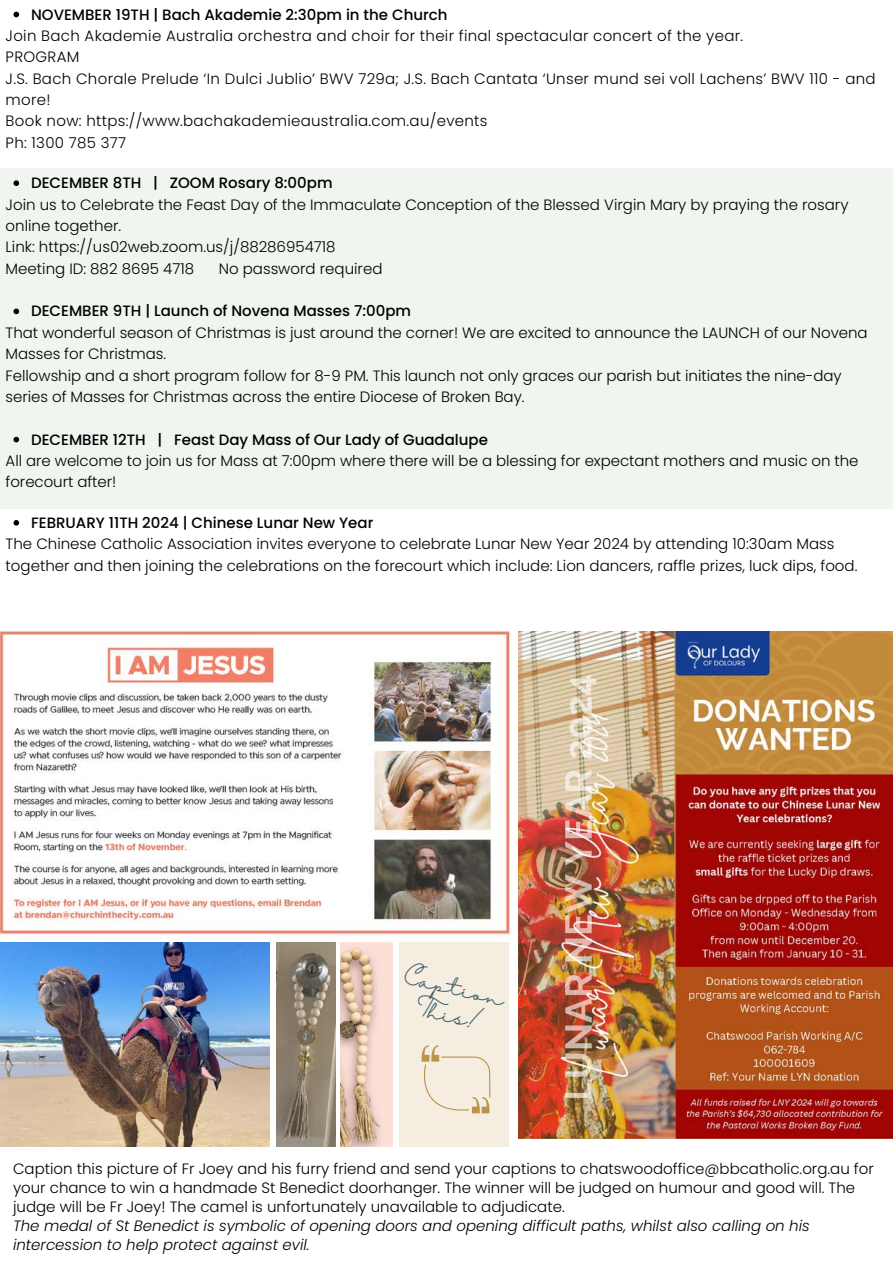
<style>
.page{position:relative;width:893px;height:1264px;background:#fff}
.page>*{position:absolute;margin:0;border:0;box-sizing:border-box;transform-origin:0 0}
.t1{font:19.5px "Halimun";color:#43626e}
.t2{font:300 15px/21.3px "Poppins";color:#000}
.t3{font:300 15px/21.3px "Poppins";letter-spacing:.02em;color:#000}
.t4{font:500 15px "Poppins";color:#000}
.t5{font:italic 300 15px/19px "Poppins";color:#000}
</style>
<div class="page">
<div style="left:0;top:168px;width:892px;height:340px;background:#f0f5f0"></div>
<svg style="left:13px;top:12px;width:6px;height:5px"></svg>
<svg style="left:13px;top:180px;width:6px;height:6px"></svg>
<svg style="left:13px;top:308px;width:6px;height:6px"></svg>
<svg style="left:13px;top:437px;width:6px;height:5px"></svg>
<svg style="left:13px;top:520px;width:6px;height:5px"></svg>
<img style="left:0;top:631px;width:510px;height:304px">
<img style="left:518px;top:631px;width:374px;height:507px">
<img style="left:0;top:942px;width:270px;height:204px">
<img style="left:276px;top:942px;width:59px;height:204px">
<img style="left:341px;top:942px;width:51px;height:204px">
<div style="left:399px;top:942px;width:109px;height:204px;background:#f5ede0"></div>
<svg style="left:421px;top:1045px;width:69px;height:68px"></svg>
<p class="t4" style="left:31px;top:4px;width:418px">NOVEMBER 19TH | Bach Akademie 2:30pm in the Church</p>
<p class="t3" style="left:6px;top:25px;width:739px">Join Bach Akademie Australia orchestra and choir for their final spectacular concert of the year.</p>
<p class="t3" style="left:6px;top:46px;width:75px">PROGRAM</p>
<p class="t3" style="left:6px;top:68px;width:871px">J.S. Bach Chorale Prelude ‘In Dulci Jublio’ BWV 729a; J.S. Bach Cantata ‘Unser mund sei voll Lachens’ BWV 110 - and more!</p>
<p class="t3" style="left:6px;top:110px;width:483px">Book now: https://www.bachakademieaustralia.com.au/events</p>
<p class="t3" style="left:6px;top:132px;width:122px">Ph: 1300 785 377</p>
<p class="t4" style="left:31px;top:172px;width:303px">DECEMBER 8TH | ZOOM Rosary 8:00pm</p>
<p class="t2" style="left:6px;top:194px;width:844px">Join us to Celebrate the Feast Day of the Immaculate Conception of the Blessed Virgin Mary by praying the rosary online together.</p>
<p class="t2" style="left:6px;top:236px;width:331px">Link: https://us02web.zoom.us/j/88286954718</p>
<p class="t2" style="left:6px;top:258px;width:190px">Meeting ID: 882 8695 4718</p>
<p class="t2" style="left:219px;top:258px;width:165px">No password required</p>
<p class="t4" style="left:31px;top:301px;width:381px">DECEMBER 9TH | Launch of Novena Masses 7:00pm</p>
<p class="t2" style="left:6px;top:322px;width:863px">That wonderful season of Christmas is just around the corner! We are excited to announce the LAUNCH of our Novena<br>Masses for Christmas.</p>
<p class="t2" style="left:6px;top:364px;width:837px">Fellowship and a short program follow for 8-9 PM. This launch not only graces our parish but initiates the nine-day series of Masses for Christmas across the entire Diocese of Broken Bay.</p>
<p class="t4" style="left:31px;top:429px;width:458px">DECEMBER 12TH | Feast Day Mass of Our Lady of Guadalupe</p>
<p class="t2" style="left:6px;top:450px;width:854px">All are welcome to join us for Mass at 7:00pm where there will be a blessing for expectant mothers and music on the forecourt after!</p>
<p class="t4" style="left:31px;top:512px;width:344px">FEBRUARY 11TH 2024 | Chinese Lunar New Year</p>
<p class="t2" style="left:6px;top:533px;width:853px">The Chinese Catholic Association invites everyone to celebrate Lunar New Year 2024 by attending 10:30am Mass together and then joining the celebrations on the forecourt which include: Lion dancers, raffle prizes, luck dips, food.</p>
<p class="t1" style="left:406px;top:965px;width:104px;rotate:13deg">Caption</p>
<p class="t1" style="left:423px;top:998px;width:65px;rotate:13deg">This!</p>
<p class="t2" style="left:13px;top:1159px;width:862px;line-height:19px">Caption this picture of Fr Joey and his furry friend and send your captions to chatswoodoffice@bbcatholic.org.au for your chance to win a handmade St Benedict doorhanger. The winner will be judged on humour and good will. The judge will be Fr Joey! The camel is unfortunately unavailable to adjudicate.</p>
<p class="t5" style="left:13px;top:1216px;width:798px">The medal of St Benedict is symbolic of opening doors and opening difficult paths, whilst also calling on his intercession to help protect against evil.</p>
</div>
